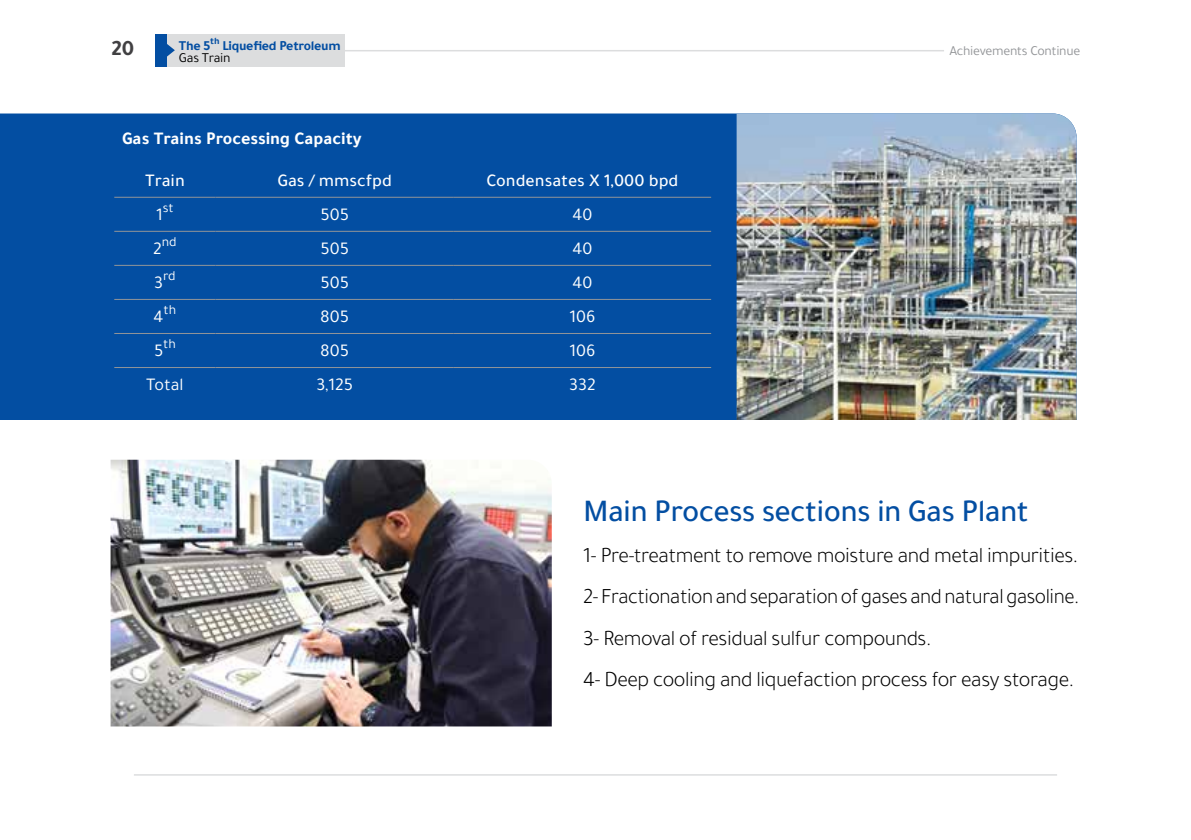
<style>
.page{position:relative;width:1191px;height:840px;background:#fff}
.page>*{position:absolute;margin:0;border:0;box-sizing:border-box;transform-origin:0 0}
.t1{font:500 32px "Tajawal";letter-spacing:-.02em;color:#034ea2}
.t2{font:300 22px/41.4px "Tajawal";letter-spacing:-.02em;color:#000}
.t3{font:700 22px "Tajawal";color:#414042}
.t4{font:18px "Tajawal";color:#fff}
.t5{font:500 18px "Tajawal";color:#fff}
.t6{font:700 18px "Tajawal";color:#fff}
.t7{font:14px "Tajawal";color:#fff}
.t8{font:700 13.8px/12.6px "Tajawal";letter-spacing:-.02em;color:#034ea2}
.t9{font:13.8px "Tajawal";letter-spacing:-.02em;color:#939598}
.s1{font-weight:400;color:#000}
.s2{font-size:18px}
</style>
<div class="page">
<div style="left:0;top:113px;width:736px;height:307px;background:#034ea2"></div>
<img style="left:736px;top:113px;width:340px;height:307px">
<hr style="left:114px;top:197px;width:101px;height:1px;background:#939598">
<hr style="left:215px;top:197px;width:239px;height:1px;background:#939598">
<hr style="left:454px;top:197px;width:257px;height:1px;background:#939598">
<hr style="left:114px;top:231px;width:101px;height:1px;background:#939598">
<hr style="left:215px;top:231px;width:239px;height:1px;background:#939598">
<hr style="left:454px;top:231px;width:257px;height:1px;background:#939598">
<hr style="left:114px;top:265px;width:101px;height:1px;background:#939598">
<hr style="left:215px;top:265px;width:239px;height:1px;background:#939598">
<hr style="left:454px;top:265px;width:257px;height:1px;background:#939598">
<hr style="left:114px;top:299px;width:101px;height:1px;background:#939598">
<hr style="left:215px;top:299px;width:239px;height:1px;background:#939598">
<hr style="left:454px;top:299px;width:257px;height:1px;background:#939598">
<hr style="left:114px;top:333px;width:101px;height:1px;background:#939598">
<hr style="left:215px;top:333px;width:239px;height:1px;background:#939598">
<hr style="left:454px;top:333px;width:257px;height:1px;background:#939598">
<hr style="left:114px;top:367px;width:101px;height:1px;background:#939598">
<hr style="left:215px;top:367px;width:239px;height:1px;background:#939598">
<hr style="left:454px;top:367px;width:257px;height:1px;background:#939598">
<img style="left:111px;top:459px;width:441px;height:267px">
<hr style="left:335px;top:50px;width:609px;height:1px;background:#dcddde">
<div style="left:166px;top:34px;width:179px;height:32px;background:#dcddde"></div>
<div style="left:155px;top:34px;width:11px;height:32px;background:#034ea2"></div>
<svg style="left:166px;top:38px;width:9px;height:25px"></svg>
<hr style="left:134px;top:773px;width:923px;height:2px;background:#dcddde">
<p class="t3" style="left:112px;top:31px;width:24px">20</p>
<p class="t8" style="left:179px;top:39px;width:163px">The 5<sup>th</sup> Liquefied Petroleum<br><span class="s1">Gas Train</span></p>
<p class="t9" style="left:949px;top:41px;width:132px">Achievements Continue</p>
<p class="t6" style="left:122px;top:125px;width:241px">Gas Trains Processing Capacity</p>
<p class="t5" style="left:145px;top:168px;width:41px">Train</p>
<p class="t5" style="left:277px;top:168px;width:116px">Gas / mmscfpd</p>
<p class="t5" style="left:486px;top:168px;width:193px">Condensates X 1,000 bpd</p>
<p class="t7" style="left:156px;top:198px;width:19px"><span class="s2">1</span>st</p>
<p class="t4" style="left:320px;top:202px;width:30px">505</p>
<p class="t4" style="left:572px;top:202px;width:21px">40</p>
<p class="t7" style="left:153px;top:232px;width:25px"><span class="s2">2</span>nd</p>
<p class="t4" style="left:320px;top:236px;width:30px">505</p>
<p class="t4" style="left:572px;top:236px;width:21px">40</p>
<p class="t7" style="left:154px;top:266px;width:23px"><span class="s2">3</span>rd</p>
<p class="t4" style="left:320px;top:270px;width:30px">505</p>
<p class="t4" style="left:572px;top:270px;width:21px">40</p>
<p class="t7" style="left:154px;top:300px;width:24px"><span class="s2">4</span>th</p>
<p class="t4" style="left:320px;top:304px;width:30px">805</p>
<p class="t4" style="left:569px;top:304px;width:28px">106</p>
<p class="t7" style="left:154px;top:334px;width:23px"><span class="s2">5</span>th</p>
<p class="t4" style="left:320px;top:338px;width:30px">805</p>
<p class="t4" style="left:569px;top:338px;width:28px">106</p>
<p class="t4" style="left:146px;top:372px;width:39px">Total</p>
<p class="t4" style="left:316px;top:372px;width:38px">3,125</p>
<p class="t4" style="left:569px;top:372px;width:28px">332</p>
<h1 class="t1" style="left:583px;top:487px;width:447px">Main Process sections in Gas Plant</h1>
<p class="t2" style="left:583px;top:534px;width:498px">1- Pre-treatment to remove moisture and metal impurities.<br>2- Fractionation and separation of gases and natural gasoline.<br>3- Removal of residual sulfur compounds.<br>4- Deep cooling and liquefaction process for easy storage.</p>
</div>
